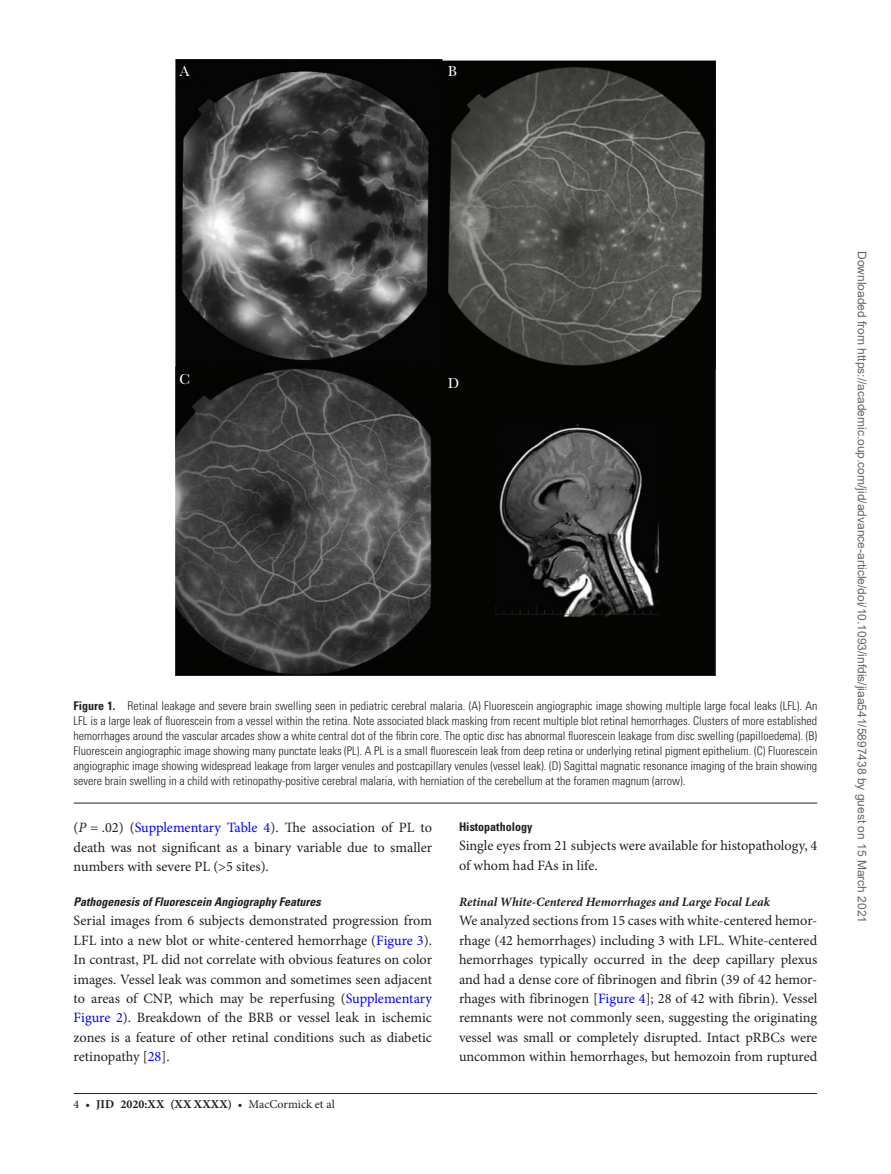
<style>
.page{position:relative;width:891px;height:1174px;background:#fff}
.page>*{position:absolute;margin:0;border:0;box-sizing:border-box;transform-origin:0 0}
.t1{font:15px "Baskerville MT Std";color:#fff}
.t2{font:14.25px/19.5px "Minion Pro";letter-spacing:-.005em;color:#231f20;text-align:justify}
.t3{font:italic 700 12.75px "Minion Pro";letter-spacing:-.005em;color:#231f20}
.t4{font:300 condensed 12px/15px "Univers LT Std";color:#231f20;text-align:justify}
.t5{font:12px "Arial";color:#666}
.t6{font:italic 700 condensed 12px "Univers LT Std";color:#231f20}
.t7{font:700 12px "Minion Pro";letter-spacing:.01em;color:#231f20}
.t8{font:700 condensed 12px "Univers LT Std";color:#231f20}
.s1{font-weight:700}
.s2{font-style:italic}
.s3{color:#00f}
.s4{font-weight:400}
</style>
<div class="page">
<hr style="left:74px;top:1093px;width:743px;height:1px;background:#231f20">
<hr style="left:74px;top:803px;width:743px;height:1px;background:#231f20">
<img style="left:175px;top:59px;width:541px;height:617px">
<p class="t1" style="left:179px;top:63px;width:12px">A</p>
<p class="t1" style="left:448px;top:63px;width:11px">B</p>
<p class="t1" style="left:179px;top:371px;width:12px">C</p>
<p class="t1" style="left:448px;top:374px;width:13px">D</p>
<p class="t4" style="left:74px;top:698px;width:745px"><span class="s1">Figure 1.</span> Retinal leakage and severe brain swelling seen in pediatric cerebral malaria. (A) Fluorescein angiographic image showing multiple large focal leaks (LFL). An LFL is a large leak of fluorescein from a vessel within the retina. Note associated black masking from recent multiple blot retinal hemorrhages. Clusters of more established hemorrhages around the vascular arcades show a white central dot of the fibrin core. The optic disc has abnormal fluorescein leakage from disc swelling (papilloedema). (B)<br>Fluorescein angiographic image showing many punctate leaks (PL). A PL is a small fluorescein leak from deep retina or underlying retinal pigment epithelium. (C) Fluorescein angiographic image showing widespread leakage from larger venules and postcapillary venules (vessel leak). (D) Sagittal magnatic resonance imaging of the brain showing severe brain swelling in a child with retinopathy-positive cerebral malaria, with herniation of the cerebellum at the foramen magnum (arrow).</p>
<p class="t2" style="left:74px;top:818px;width:360px">(<span class="s2">P</span> = .02) (<span class="s3">Supplementary Table 4</span>). The association of PL to death was not significant as a binary variable due to smaller numbers with severe PL (&gt;5 sites).</p>
<p class="t6" style="left:74px;top:894px;width:249px">Pathogenesis of Fluorescein Angiography Features</p>
<p class="t2" style="left:74px;top:911px;width:360px">Serial images from 6 subjects demonstrated progression from LFL into a new blot or white-centered hemorrhage (<span class="s3">Figure 3</span>).<br>In contrast, PL did not correlate with obvious features on color images. Vessel leak was common and sometimes seen adjacent to areas of CNP, which may be reperfusing (<span class="s3">Supplementary Figure 2</span>). Breakdown of the BRB or vessel leak in ischemic zones is a feature of other retinal conditions such as diabetic retinopathy [<span class="s3">28</span>].</p>
<p class="t7" style="left:74px;top:1095px;width:263px"><span class="s4">4 •</span> jid 2020:XX (XX XXXX) <span class="s4">• MacCormick et al</span></p>
<p class="t8" style="left:459px;top:819px;width:75px">Histopathology</p>
<p class="t2" style="left:459px;top:836px;width:360px">Single eyes from 21 subjects were available for histopathology, 4 of whom had FAs in life.</p>
<p class="t3" style="left:459px;top:892px;width:313px">Retinal White-Centered Hemorrhages and Large Focal Leak</p>
<p class="t2" style="left:459px;top:911px;width:360px">We analyzed sections from 15 cases with white-centered hemor&shy;rhage (42 hemorrhages) including 3 with LFL. White-centered hemorrhages typically occurred in the deep capillary plexus and had a dense core of fibrinogen and fibrin (39 of 42 hemor&shy;rhages with fibrinogen [<span class="s3">Figure 4</span>]; 28 of 42 with fibrin). Vessel remnants were not commonly seen, suggesting the originating vessel was small or completely disrupted. Intact pRBCs were uncommon within hemorrhages, but hemozoin from ruptured</p>
<p class="t5" style="left:866px;top:251px;width:674px;rotate:90deg">Downloaded from https://academic.oup.com/jid/advance-article/doi/10.1093/infdis/jiaa541/5897438 by guest on 15 March 2021</p>
</div>
